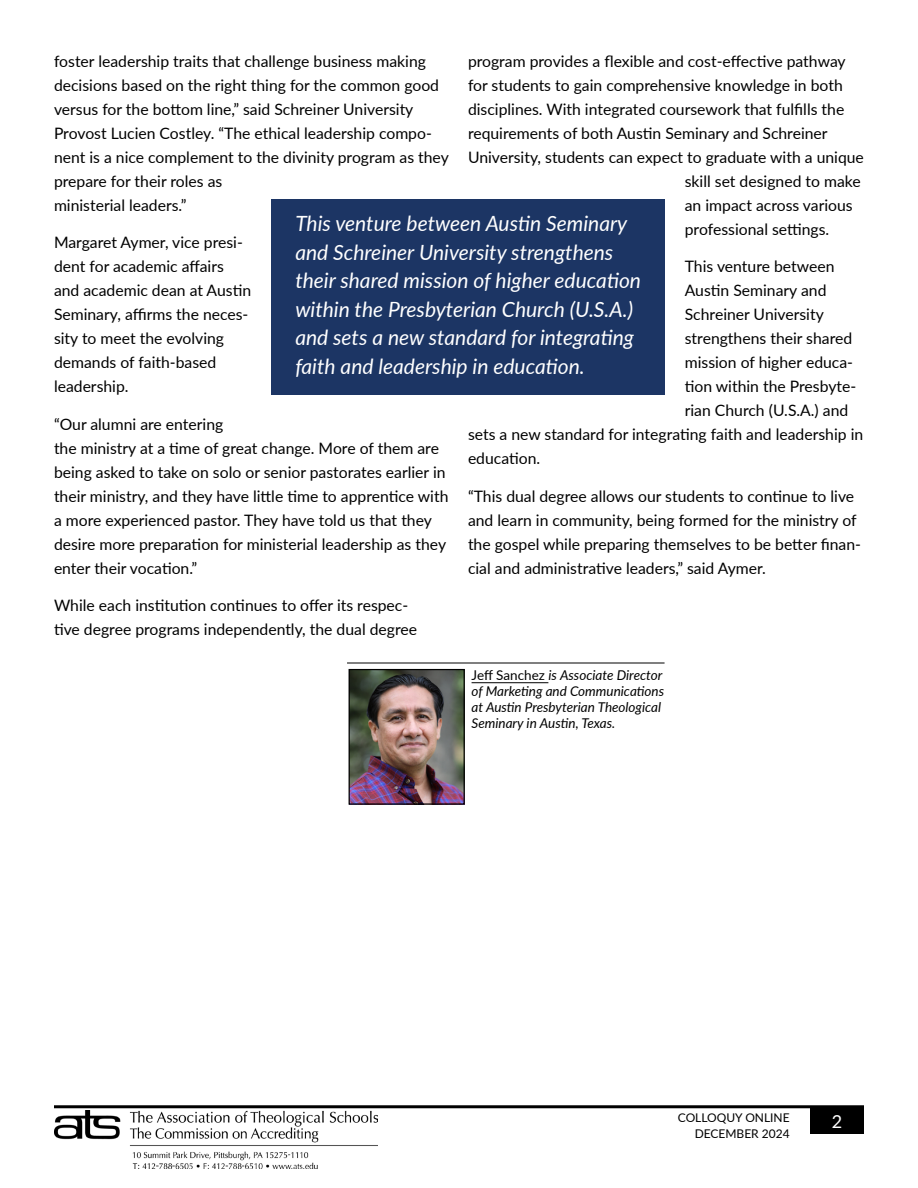
<style>
.page{position:relative;width:918px;height:1188px;background:#fff}
.page>*{position:absolute;margin:0;border:0;box-sizing:border-box;transform-origin:0 0}
.t1{font:italic 21px/28.5px "Lato";color:#fff}
.t2{font:18px "Lato";color:#fff}
.t3{font:15.75px/24px "Lato";color:#000}
.t4{font:italic 13.5px/16.2px "Lato";color:#000}
.t5{font:12px/16.5px "Lato";color:#000;text-align:right}
.s1{font-style:normal}
</style>
<div class="page">
<div style="left:810px;top:1107px;width:54px;height:27px;background:#000"></div>
<hr style="left:54px;top:1105px;width:810px;height:3px;background:#000">
<img style="left:54px;top:1110px;width:324px;height:59px">
<div style="left:271px;top:199px;width:394px;height:196px;background:#1c3564"></div>
<hr style="left:347px;top:663px;width:318px;height:1px;background:#000">
<hr style="left:472px;top:682px;width:76px;height:1px;background:#000">
<img style="left:351px;top:671px;width:112px;height:132px">
<div style="left:349px;top:669px;width:116px;height:136px;border:1px solid #000"></div>
<p class="t3" style="left:54px;top:48px;width:396px">foster leadership traits that challenge business making decisions based on the right thing for the common good versus for the bottom line,” said Schreiner University Provost Lucien Costley. “The ethical leadership compo&shy;nent is a nice complement to the divinity program as they prepare for their roles as<br>ministerial leaders.”</p>
<p class="t3" style="left:54px;top:230px;width:199px">Margaret Aymer, vice presi&shy;dent for academic affairs and academic dean at Austin<br>Seminary, affirms the neces&shy;sity to meet the evolving demands of faith-based leadership.</p>
<p class="t3" style="left:54px;top:411px;width:396px">“Our alumni are entering<br>the ministry at a time of great change. More of them are being asked to take on solo or senior pastorates earlier in their ministry, and they have little time to apprentice with a more experienced pastor. They have told us that they desire more preparation for ministerial leadership as they enter their vocation.”</p>
<p class="t3" style="left:54px;top:593px;width:365px">While each institution continues to offer its respec&shy;tive degree programs independently, the dual degree</p>
<p class="t3" style="left:468px;top:48px;width:379px">program provides a flexible and cost-effective pathway</p>
<p class="t3" style="left:468px;top:72px;width:376px">for students to gain comprehensive knowledge in both</p>
<p class="t3" style="left:468px;top:96px;width:378px">disciplines. With integrated coursework that fulfills the</p>
<p class="t3" style="left:468px;top:120px;width:361px">requirements of both Austin Seminary and Schreiner</p>
<p class="t3" style="left:468px;top:144px;width:397px">University, students can expect to graduate with a unique</p>
<p class="t3" style="left:685px;top:168px;width:177px">skill set designed to make</p>
<p class="t3" style="left:685px;top:192px;width:169px">an impact across various</p>
<p class="t3" style="left:685px;top:216px;width:146px">professional settings.</p>
<p class="t3" style="left:685px;top:254px;width:151px">This venture between</p>
<p class="t3" style="left:685px;top:278px;width:143px">Austin Seminary and</p>
<p class="t3" style="left:685px;top:302px;width:141px">Schreiner University</p>
<p class="t3" style="left:685px;top:326px;width:169px">strengthens their shared</p>
<p class="t3" style="left:685px;top:350px;width:170px">mission of higher educa-</p>
<p class="t3" style="left:685px;top:374px;width:173px">tion within the Presbyte-</p>
<p class="t3" style="left:685px;top:398px;width:165px">rian Church (U.S.A.) and</p>
<p class="t3" style="left:468px;top:422px;width:397px">sets a new standard for integrating faith and leadership in</p>
<p class="t3" style="left:468px;top:446px;width:74px">education.</p>
<p class="t3" style="left:468px;top:483px;width:395px">“This dual degree allows our students to continue to live and learn in community, being formed for the ministry of the gospel while preparing themselves to be better finan&shy;cial and administrative leaders,” said Aymer.</p>
<h1 class="t1" style="left:295px;top:209px;width:347px">This venture between Austin Seminary and Schreiner University strengthens their shared mission of higher education within the Presbyterian Church (U.S.A.) and sets a new standard for integrating faith and leadership in education.</h1>
<p class="t4" style="left:472px;top:666px;width:194px"><span class="s1">Jeff Sanchez</span> is Associate Director of Marketing and Communications at Austin Presbyterian Theological Seminary in Austin, Texas.</p>
<p class="t5" style="left:678px;top:1108px;width:113px">COLLOQUY ONLINE<br>DECEMBER 2024</p>
<p class="t2" style="left:832px;top:1108px;width:12px">2</p>
</div>
